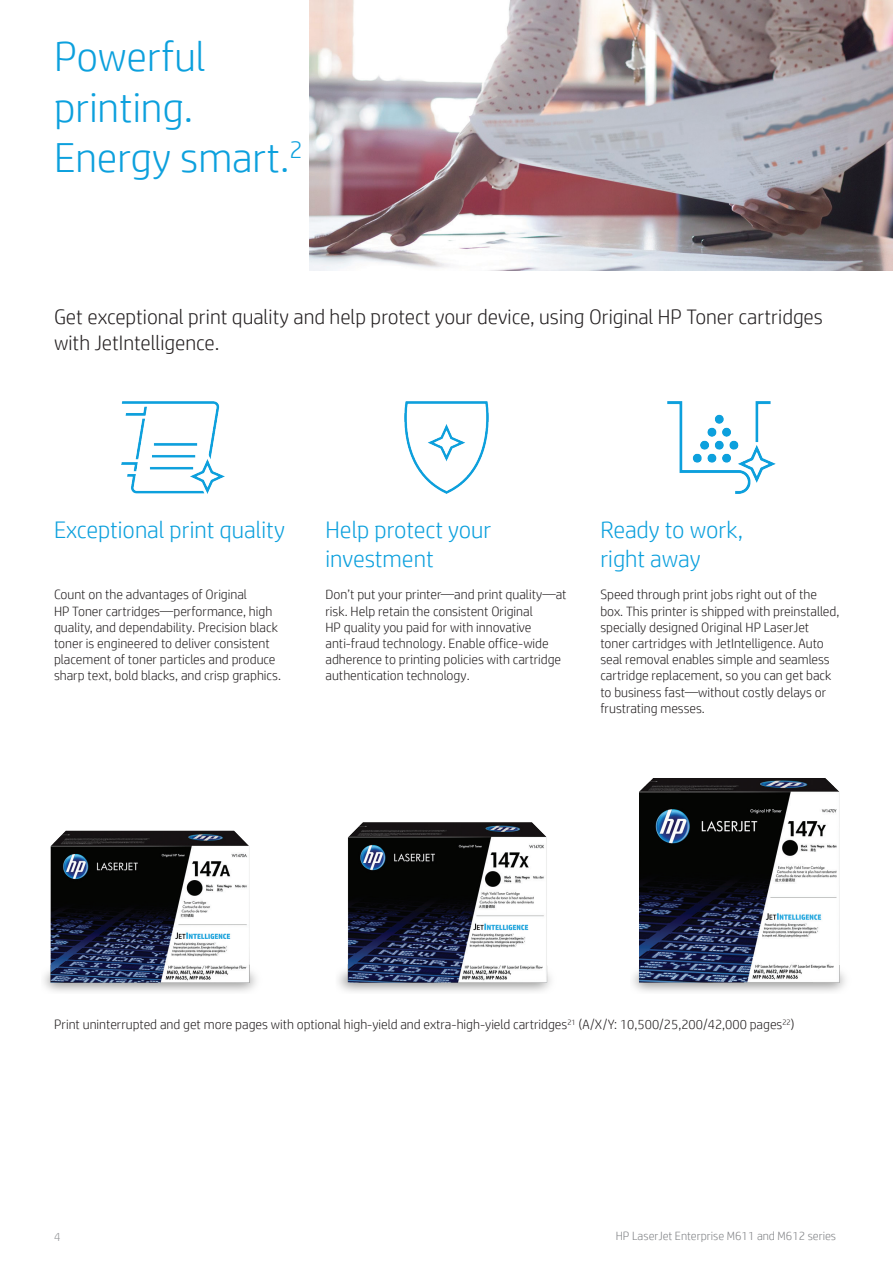
<style>
.page{position:relative;width:893px;height:1263px;background:#fff}
.page>*{position:absolute;margin:0;border:0;box-sizing:border-box;transform-origin:0 0}
.t1{font:300 42px/50.4px "HP Simplified";color:#0ca0dd}
.t2{font:300 24px/28.8px "HP Simplified";color:#0ca0dd}
.t3{font:300 21px/25.2px "HP Simplified";color:#231f20}
.t4{font:300 13.5px/16.2px "HP Simplified";color:#231f20}
.t5{font:300 12px "HP Simplified";color:#808285}
.t6{font:300 12px "HP Simplified";color:#939598}
</style>
<div class="page">
<img style="left:44px;top:778px;width:801px;height:214px">
<img style="left:309px;top:0;width:584px;height:270px">
<img style="left:667px;top:401px;width:108px;height:92px">
<img style="left:121px;top:401px;width:103px;height:92px">
<img style="left:405px;top:401px;width:83px;height:92px">
<p class="t1" style="left:54px;top:30px;width:250px">Powerful printing.<br>Energy smart.<sup>2</sup></p>
<p class="t3" style="left:54px;top:304px;width:770px">Get exceptional print quality and help protect your device, using Original HP Toner cartridges with JetIntelligence.</p>
<p class="t2" style="left:54px;top:515px;width:232px">Exceptional print quality</p>
<p class="t4" style="left:54px;top:586px;width:195px">Count on the advantages of Original</p>
<p class="t4" style="left:54px;top:602px;width:229px">HP Toner cartridges—performance, high quality, and dependability. Precision black toner is engineered to deliver consistent placement of toner particles and produce sharp text, bold blacks, and crisp graphics.</p>
<p class="t2" style="left:325px;top:515px;width:167px">Help protect your investment</p>
<p class="t4" style="left:325px;top:586px;width:243px">Don’t put your printer—and print quality—at risk. Help retain the consistent Original</p>
<p class="t4" style="left:325px;top:619px;width:237px">HP quality you paid for with innovative anti-fraud technology. Enable office-wide adherence to printing policies with cartridge authentication technology.</p>
<p class="t2" style="left:600px;top:515px;width:144px">Ready to work,</p>
<p class="t2" style="left:600px;top:543px;width:102px">right away</p>
<p class="t4" style="left:600px;top:586px;width:241px">Speed through print jobs right out of the box. This printer is shipped with preinstalled, specially designed Original HP LaserJet toner cartridges with JetIntelligence. Auto seal removal enables simple and seamless cartridge replacement, so you can get back to business fast—without costly delays or frustrating messes.</p>
<p class="t4" style="left:54px;top:1016px;width:742px">Print uninterrupted and get more pages with optional high-yield and extra-high-yield cartridges<sup>21</sup> (A/X/Y: 10,500/25,200/42,000 pages<sup>22</sup>)</p>
<p class="t6" style="left:54px;top:1229px;width:8px">4</p>
<p class="t5" style="left:616px;top:1228px;width:222px">HP LaserJet Enterprise M611 and M612 series</p>
</div>
